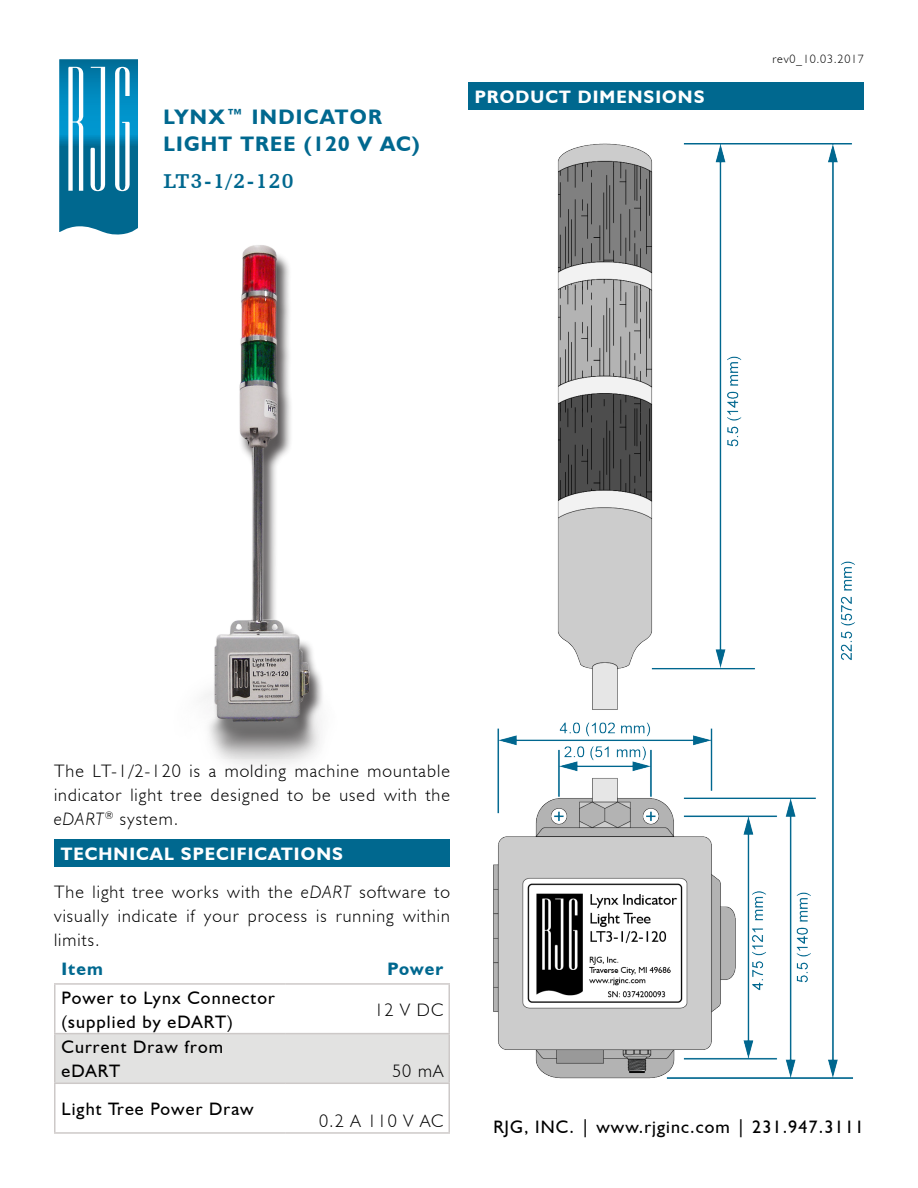
<style>
.page{position:relative;width:918px;height:1188px;background:#fff}
.page>*{position:absolute;margin:0;border:0;box-sizing:border-box;transform-origin:0 0}
.t1{font:700 21px/27px "Humanist 521 BT";letter-spacing:.06em;color:#00688f}
.t2{font:700 21px "Humanist Slabserif 712 BT";letter-spacing:.06em;color:#00688f}
.t3{font:300 18px/24px "Humanist 521 BT";letter-spacing:.06em;color:#000;text-align:justify}
.t4{font:18px/24px "Humanist 521 BT";letter-spacing:.06em;color:#000}
.t5{font:700 18px "Humanist 521 BT";letter-spacing:.06em;color:#fff}
.t6{font:700 18px "Humanist 521 BT";letter-spacing:.06em;color:#00688f}
.t7{font:300 12px "Humanist 521 BT";letter-spacing:.06em;color:#000}
.s1{font-style:italic}
</style>
<div class="page">
<svg style="left:59px;top:59px;width:79px;height:176px"></svg>
<div style="left:54px;top:839px;width:396px;height:28px;background:#00688f"></div>
<div style="left:468px;top:82px;width:396px;height:27px;background:#00688f"></div>
<div style="left:180px;top:250px;width:164px;height:527px;background:#231f20;opacity:.75"></div>
<img style="left:180px;top:245px;width:164px;height:513px">
<div style="left:56px;top:1034px;width:392px;height:49px;background:#e2e2e1"></div>
<hr style="left:54px;top:983px;width:232px;height:2px;background:#cdc9c8">
<hr style="left:54px;top:985px;width:2px;height:48px;background:#cdc9c8">
<hr style="left:286px;top:983px;width:164px;height:2px;background:#cdc9c8">
<hr style="left:448px;top:985px;width:2px;height:48px;background:#cdc9c8">
<hr style="left:54px;top:1033px;width:232px;height:1px;background:#cdc9c8">
<hr style="left:54px;top:1034px;width:2px;height:49px;background:#cdc9c8">
<hr style="left:286px;top:1033px;width:164px;height:1px;background:#cdc9c8">
<hr style="left:448px;top:1034px;width:2px;height:49px;background:#cdc9c8">
<hr style="left:54px;top:1083px;width:232px;height:1px;background:#cdc9c8">
<hr style="left:54px;top:1084px;width:2px;height:48px;background:#cdc9c8">
<hr style="left:286px;top:1083px;width:164px;height:1px;background:#cdc9c8">
<hr style="left:448px;top:1084px;width:2px;height:48px;background:#cdc9c8">
<hr style="left:54px;top:1132px;width:232px;height:2px;background:#cdc9c8">
<hr style="left:286px;top:1132px;width:164px;height:2px;background:#cdc9c8">
<img style="left:493px;top:144px;width:362px;height:935px">
<p class="t1" style="left:163px;top:102px;width:258px">LYNX™ INDICATOR<br>LIGHT TREE (120 V AC)</p>
<p class="t2" style="left:163px;top:168px;width:132px">LT3‑1/2‑120</p>
<p class="t5" style="left:475px;top:85px;width:231px">PRODUCT DIMENSIONS</p>
<p class="t7" style="left:773px;top:52px;width:93px">rev0_10.03.2017</p>
<p class="t3" style="left:54px;top:759px;width:397px">The LT‑1/2‑120 is a molding machine mountable indicator light tree designed to be used with the <span class="s1">eDART</span><sup>®</sup> system.</p>
<p class="t5" style="left:61px;top:842px;width:284px">TECHNICAL SPECIFICATIONS</p>
<p class="t3" style="left:54px;top:879px;width:397px">The light tree works with the <span class="s1">eDART</span> software to visually indicate if your process is running within limits.</p>
<p class="t6" style="left:62px;top:957px;width:43px">Item</p>
<p class="t6" style="left:387px;top:957px;width:57px">Power</p>
<p class="t4" style="left:62px;top:985px;width:215px">Power to Lynx Connector (supplied by eDART)</p>
<p class="t3" style="left:374px;top:997px;width:70px">12 V DC</p>
<p class="t4" style="left:62px;top:1035px;width:163px">Current Draw from eDART</p>
<p class="t3" style="left:392px;top:1059px;width:53px">50 mA</p>
<p class="t4" style="left:62px;top:1096px;width:194px">Light Tree Power Draw</p>
<p class="t3" style="left:319px;top:1108px;width:126px">0.2 A 110 V AC</p>
<p class="t4" style="left:493px;top:1115px;width:372px">RJG, INC. | www.rjginc.com | 231.947.3111</p>
</div>
